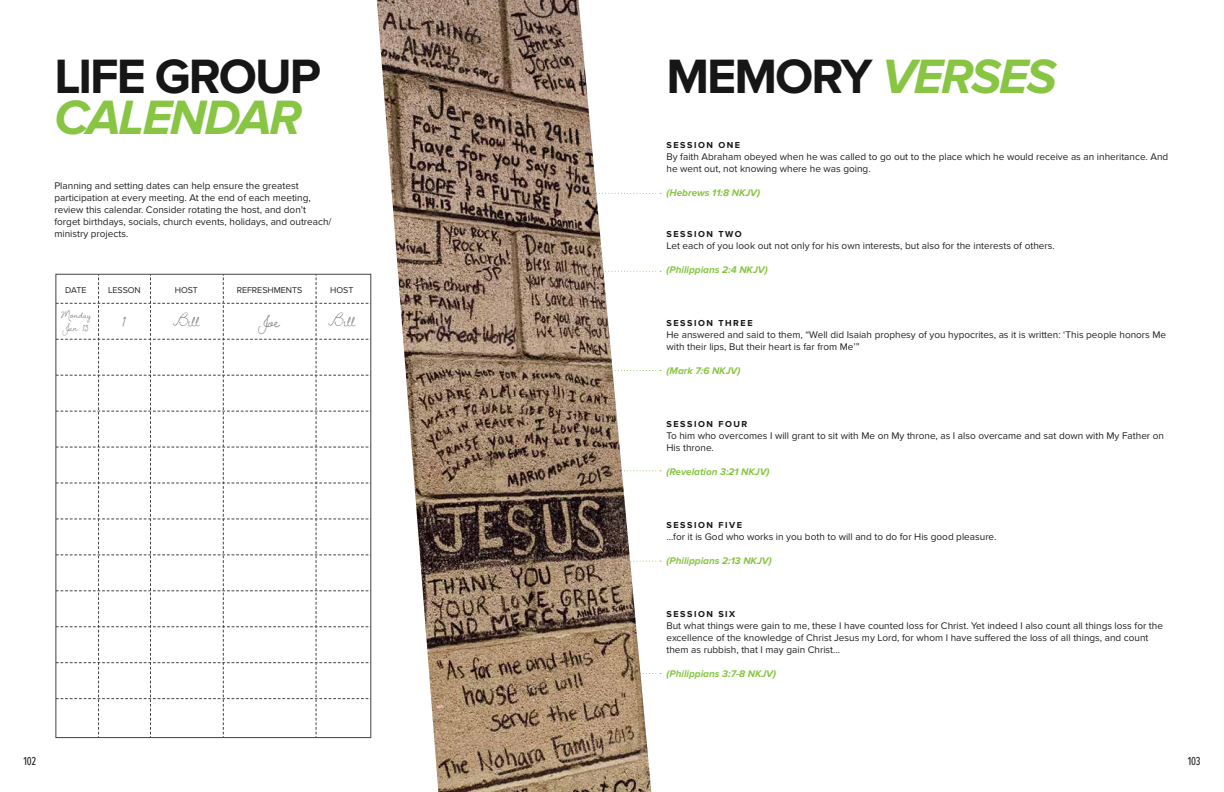
<style>
.page{position:relative;width:1224px;height:792px;background:#fff}
.page>*{position:absolute;margin:0;border:0;box-sizing:border-box;transform-origin:0 0}
.t1{font:700 50px "Proxima Nova";letter-spacing:-.04em;color:#161617}
.t2{font:italic 700 50px "Proxima Nova";letter-spacing:-.04em;color:#87c543}
.t3{font:16.9px "Dawningofa New Day";color:#6d6d6d}
.t4{font:12px "Proxima Nova Ex Cn";letter-spacing:-.015em;color:#19191a}
.t5{font:11px/13.2px "Dawningofa New Day";color:#6d6d6d}
.t6{font:10px/12px "Proxima Nova";color:#212121}
.t7{font:italic 700 10px "Proxima Nova";color:#87c543}
.t8{font:700 9px "Proxima Nova";letter-spacing:.17em;color:#161617}
.t9{font:8.8px "Proxima Nova";color:#262626}
.s1{font-style:italic;color:#87c543}
</style>
<div class="page">
<svg style="left:58px;top:277px;width:311px;height:458px"></svg>
<div style="left:56px;top:274px;width:315px;height:464px;border:1px solid #424242"></div>
<img style="left:377px;top:0;width:274px;height:792px">
<h1 class="t1" style="left:54px;top:48px;width:268px">LIFE GROUP</h1>
<h1 class="t2" style="left:54px;top:90px;width:249px">CALENDAR</h1>
<p class="t6" style="left:54px;top:180px;width:279px">Planning and setting dates can help ensure the greatest participation at every meeting. At the end of each meeting, review this calendar. Consider rotating the host, and don’t forget birthdays, socials, church events, holidays, and outreach/ ministry projects.</p>
<p class="t9" style="left:65px;top:285px;width:23px">DATE</p>
<p class="t9" style="left:108px;top:285px;width:34px">LESSON</p>
<p class="t9" style="left:175px;top:285px;width:25px">HOST</p>
<p class="t9" style="left:237px;top:285px;width:67px">REFRESHMENTS</p>
<p class="t9" style="left:330px;top:285px;width:25px">HOST</p>
<p class="t5" style="left:61px;top:308px;width:32px">Monday<br>Jan 15</p>
<h2 class="t3" style="left:123px;top:307px;width:5px">1</h2>
<h2 class="t3" style="left:173px;top:307px;width:28px">Bill</h2>
<h2 class="t3" style="left:259px;top:308px;width:22px">Joe</h2>
<h2 class="t3" style="left:329px;top:307px;width:28px">Bill</h2>
<h1 class="t1" style="left:666px;top:48px;width:391px">MEMORY <span class="s1">VERSES</span></h1>
<p class="t8" style="left:666px;top:139px;width:75px">SESSION ONE</p>
<p class="t6" style="left:666px;top:150px;width:503px">By faith Abraham obeyed when he was called to go out to the place which he would receive as an inheritance. And he went out, not knowing where he was going.</p>
<p class="t7" style="left:666px;top:187px;width:95px">(Hebrews 11:8 NKJV)</p>
<p class="t8" style="left:666px;top:228px;width:77px">SESSION TWO</p>
<p class="t6" style="left:666px;top:239px;width:390px">Let each of you look out not only for his own interests, but also for the interests of others.</p>
<p class="t7" style="left:666px;top:264px;width:103px">(Philippians 2:4 NKJV)</p>
<p class="t8" style="left:666px;top:317px;width:88px">SESSION THREE</p>
<p class="t6" style="left:666px;top:328px;width:501px">He answered and said to them, “Well did Isaiah prophesy of you hypocrites, as it is written: ‘This people honors Me with their lips, But their heart is far from Me’”</p>
<p class="t7" style="left:666px;top:365px;width:75px">(Mark 7:6 NKJV)</p>
<p class="t8" style="left:666px;top:418px;width:82px">SESSION FOUR</p>
<p class="t6" style="left:666px;top:429px;width:499px">To him who overcomes I will grant to sit with Me on My throne, as I also overcame and sat down with My Father on<br>His throne.</p>
<p class="t7" style="left:666px;top:466px;width:105px">(Revelation 3:21 NKJV)</p>
<p class="t8" style="left:666px;top:519px;width:77px">SESSION FIVE</p>
<p class="t6" style="left:666px;top:530px;width:332px">...for it is God who works in you both to will and to do for His good pleasure.</p>
<p class="t7" style="left:666px;top:555px;width:107px">(Philippians 2:13 NKJV)</p>
<p class="t8" style="left:666px;top:608px;width:70px">SESSION SIX</p>
<p class="t6" style="left:666px;top:619px;width:498px">But what things were gain to me, these I have counted loss for Christ. Yet indeed I also count all things loss for the excellence of the knowledge of Christ Jesus my Lord, for whom I have suffered the loss of all things, and count them as rubbish, that I may gain Christ...</p>
<p class="t7" style="left:666px;top:668px;width:111px">(Philippians 3:7-8 NKJV)</p>
<p class="t4" style="left:23px;top:754px;width:14px">102</p>
<p class="t4" style="left:1188px;top:754px;width:14px">103</p>
</div>
